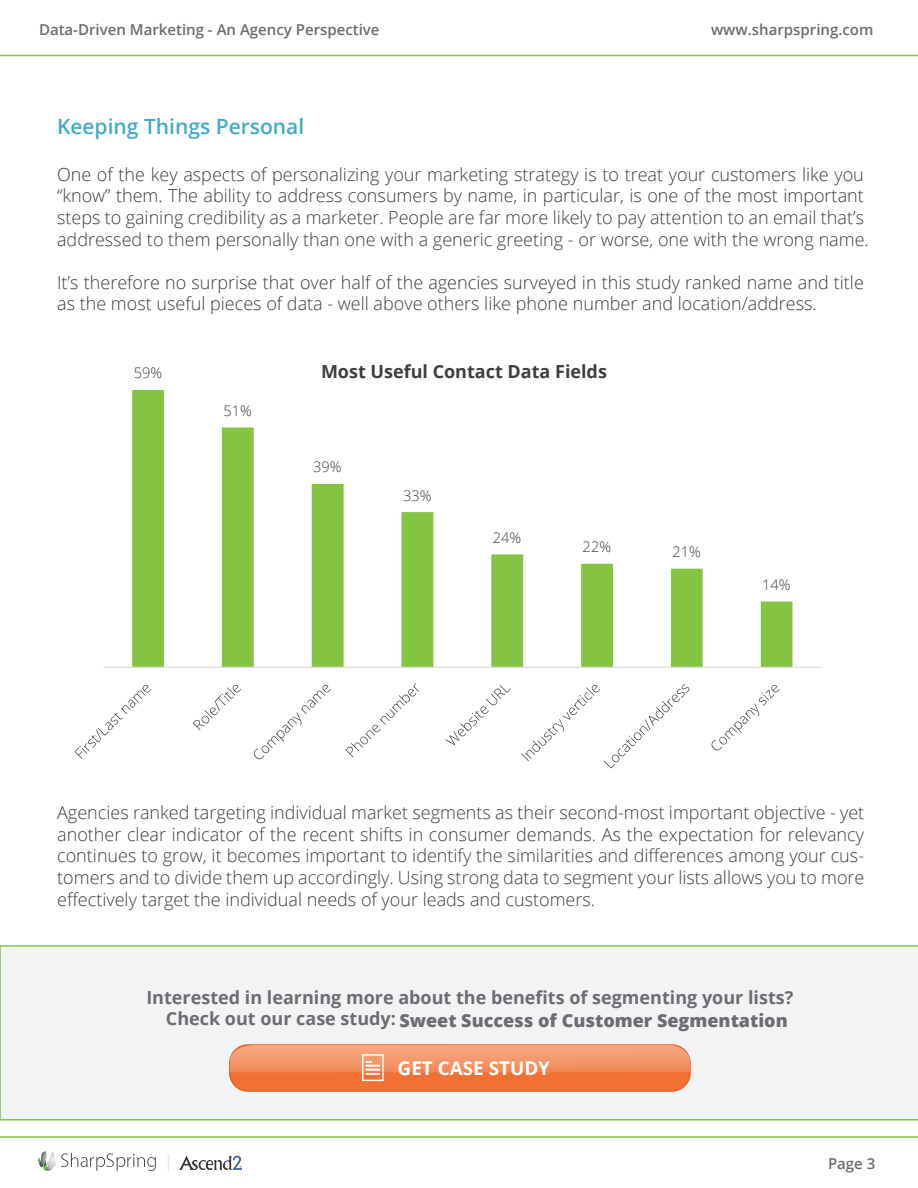
<style>
.page{position:relative;width:918px;height:1188px;background:#fff}
.page>*{position:absolute;margin:0;border:0;box-sizing:border-box;transform-origin:0 0}
.t1{font:600 21px "Open Sans";color:#45abc1}
.t2{font:700 18.9px "Open Sans";color:#fff}
.t3{font:300 18px/21.6px "Open Sans";color:#3e3e3f}
.t4{font:700 18px/23.1px "Open Sans";color:#6c6d70}
.t5{font:700 18px "Open Sans";color:#3e3e3f}
.t6{font:600 15px "Open Sans";color:#6c6d70}
.t7{font:300 14.55px "Open Sans";color:#414040}
.s1{font-weight:800}
</style>
<div class="page">
<svg style="left:39px;top:1151px;width:117px;height:20px"></svg>
<hr style="left:0;top:1136px;width:918px;height:2px;background:#81c349">
<hr style="left:0;top:55px;width:918px;height:1px;background:#81c349">
<svg style="left:132px;top:390px;width:660px;height:277px"></svg>
<hr style="left:103px;top:667px;width:718px;height:1px;background:#d9d9d8">
<svg style="left:74px;top:685px;width:77px;height:74px"></svg>
<svg style="left:193px;top:685px;width:48px;height:45px"></svg>
<svg style="left:254px;top:685px;width:77px;height:74px"></svg>
<svg style="left:345px;top:683px;width:74px;height:74px"></svg>
<svg style="left:445px;top:685px;width:66px;height:60px"></svg>
<svg style="left:521px;top:684px;width:169px;height:84px"></svg>
<svg style="left:711px;top:685px;width:69px;height:66px"></svg>
<div style="left:0;top:945px;width:918px;height:175px;background:#f2f3f4"></div>
<div style="left:230px;top:1045px;width:460px;height:46px;background:#f07133;border-radius:18px"></div>
<div style="left:229px;top:1044px;width:462px;height:48px;border:2px solid #ec6327;border-radius:18px"></div>
<svg style="left:230px;top:1045px;width:460px;height:36px"></svg>
<svg style="left:168px;top:1154px;width:1px;height:18px"></svg>
<img style="left:180px;top:1155px;width:61px;height:14px">
<p class="t6" style="left:39px;top:19px;width:342px">Data-Driven Marketing - An Agency Perspective</p>
<p class="t6" style="left:711px;top:19px;width:164px">www.sharpspring.com</p>
<p class="t1" style="left:57px;top:112px;width:249px">Keeping Things Personal</p>
<p class="t3" style="left:57px;top:163px;width:813px">One of the key aspects of personalizing your marketing strategy is to treat your customers like you “know” them. The ability to address consumers by name, in particular, is one of the most important steps to gaining credibility as a marketer. People are far more likely to pay attention to an email that’s addressed to them personally than one with a generic greeting - or worse, one with the wrong name.</p>
<p class="t3" style="left:57px;top:271px;width:808px">It’s therefore no surprise that over half of the agencies surveyed in this study ranked name and title as the most useful pieces of data - well above others like phone number and location/address.</p>
<p class="t7" style="left:134px;top:363px;width:30px">59%</p>
<p class="t7" style="left:223px;top:401px;width:30px">51%</p>
<p class="t5" style="left:321px;top:359px;width:287px">Most Useful Contact Data Fields</p>
<p class="t7" style="left:313px;top:457px;width:30px">39%</p>
<p class="t7" style="left:403px;top:485px;width:30px">33%</p>
<p class="t7" style="left:493px;top:528px;width:30px">24%</p>
<p class="t7" style="left:583px;top:537px;width:30px">22%</p>
<p class="t7" style="left:672px;top:542px;width:30px">21%</p>
<p class="t7" style="left:762px;top:575px;width:30px">14%</p>
<p class="t3" style="left:57px;top:801px;width:809px;text-align:justify">Agencies ranked targeting individual market segments as their second-most important objective - yet another clear indicator of the recent shifts in consumer demands. As the expectation for relevancy continues to grow, it becomes important to identify the similarities and differences among your cus&shy;tomers and to divide them up accordingly. Using strong data to segment your lists allows you to more effectively target the individual needs of your leads and customers.</p>
<p class="t4" style="left:166px;top:985px;width:629px;text-indent:-20px">Interested in learning more about the benefits of segmenting your lists?<br>Check out our case study: <span class="s1">Sweet Success of Customer Segmentation</span></p>
<p class="t2" style="left:398px;top:1055px;width:154px">GET CASE STUDY</p>
<p class="t6" style="left:828px;top:1153px;width:49px">Page 3</p>
</div>
